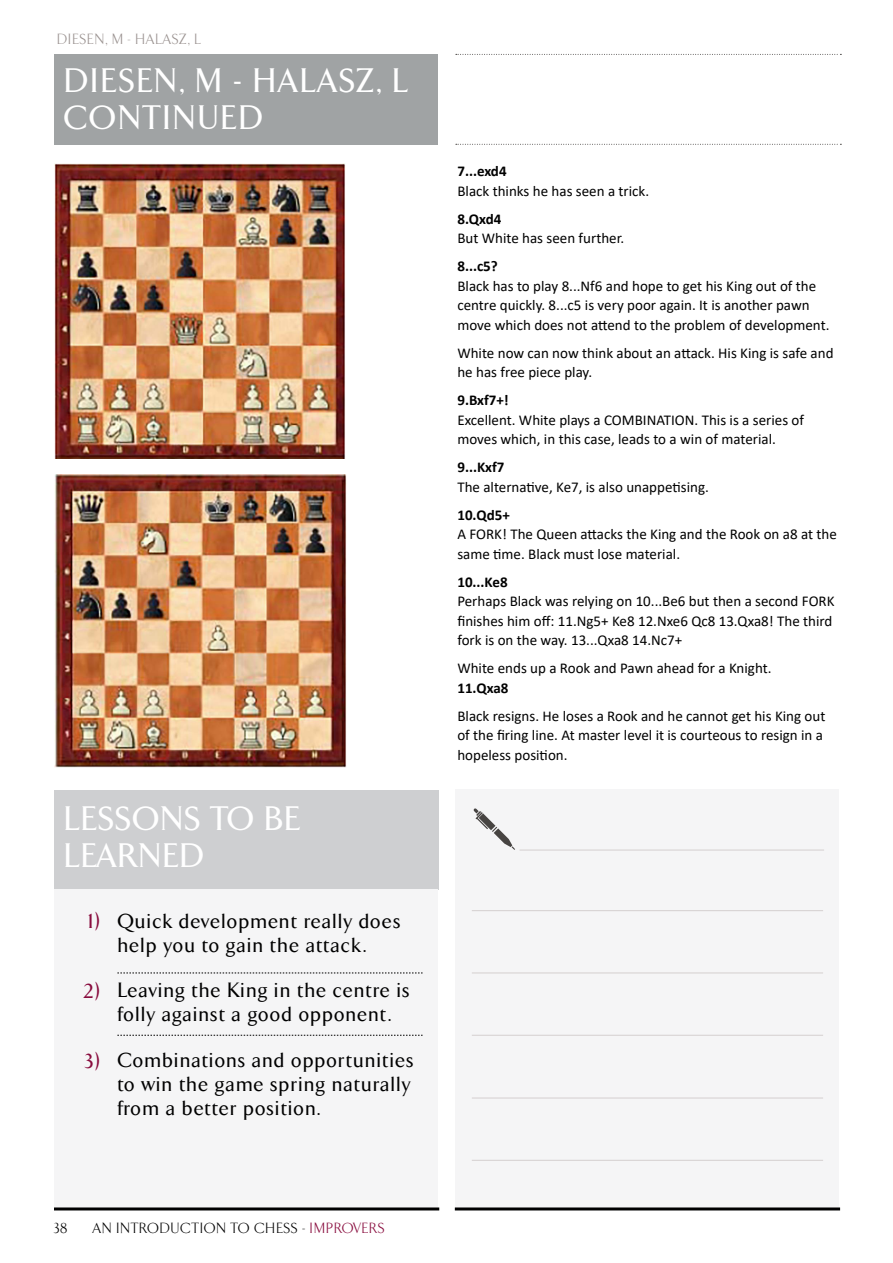
<style>
.page{position:relative;width:893px;height:1263px;background:#fff}
.page>*{position:absolute;margin:0;border:0;box-sizing:border-box;transform-origin:0 0}
.t1{font:500 34.5px/37.5px "TF Arrow";letter-spacing:.06em;color:#fff}
.t2{font:500 34.5px/37.5px "TF Arrow";letter-spacing:.04em;color:#fff}
.t3{font:500 21px/24px "TF Arrow";letter-spacing:.06em;color:#000}
.t4{font:500 21px "TF Arrow";color:#880b3d}
.t5{font:15px/19.5px "Calibri";color:#000}
.t6{font:700 15px "Calibri";color:#000}
.t7{font:300 15px "TF Arrow";letter-spacing:.06em;color:#000}
.t8{font:300 15px "TF Arrow";letter-spacing:.06em;color:#99918f}
.s1{color:#880b3d}
</style>
<div class="page">
<div style="left:54px;top:54px;width:383px;height:91px;background:#a0a3a4"></div>
<svg style="left:456px;top:54px;width:385px;height:1px"></svg>
<svg style="left:456px;top:144px;width:385px;height:1px"></svg>
<img style="left:54px;top:164px;width:292px;height:294px">
<img style="left:54px;top:474px;width:293px;height:293px">
<div style="left:455px;top:790px;width:383px;height:419px;background:#f5f5f6"></div>
<hr style="left:472px;top:1035px;width:351px;height:1px;background:#d4cfcf">
<hr style="left:472px;top:910px;width:351px;height:1px;background:#d4cfcf">
<hr style="left:472px;top:973px;width:351px;height:1px;background:#d4cfcf">
<hr style="left:520px;top:850px;width:304px;height:1px;background:#d4cfcf">
<svg style="left:473px;top:808px;width:42px;height:42px"></svg>
<hr style="left:472px;top:1160px;width:351px;height:1px;background:#d4cfcf">
<hr style="left:472px;top:1098px;width:351px;height:1px;background:#d4cfcf">
<div style="left:54px;top:790px;width:384px;height:99px;background:#cecfd1"></div>
<div style="left:54px;top:889px;width:383px;height:320px;background:#f5f5f6"></div>
<svg style="left:117px;top:973px;width:306px;height:1px"></svg>
<svg style="left:117px;top:1035px;width:306px;height:1px"></svg>
<hr style="left:54px;top:1207px;width:385px;height:3px;background:#000">
<hr style="left:455px;top:1207px;width:385px;height:3px;background:#000">
<p class="t8" style="left:57px;top:31px;width:145px">DIESEN, M - HALASZ, L</p>
<h1 class="t1" style="left:64px;top:62px;width:345px">DIESEN, M - HALASZ, L<br>CONTINUED</h1>
<h1 class="t2" style="left:64px;top:800px;width:238px">LESSONS TO BE<br>LEARNED</h1>
<h2 class="t4" style="left:88px;top:910px;width:13px">1)</h2>
<h2 class="t4" style="left:84px;top:980px;width:17px">2)</h2>
<h2 class="t4" style="left:85px;top:1050px;width:16px">3)</h2>
<h2 class="t3" style="left:118px;top:910px;width:284px">Quick development really does help you to gain the attack.</h2>
<h2 class="t3" style="left:118px;top:979px;width:293px">Leaving the King in the centre is folly against a good opponent.</h2>
<h2 class="t3" style="left:118px;top:1048px;width:297px">Combinations and opportunities to win the game spring naturally from a better position.</h2>
<p class="t7" style="left:54px;top:1220px;width:15px">38</p>
<p class="t7" style="left:93px;top:1220px;width:293px">AN INTRODUCTION TO CHESS - <span class="s1">IMPROVERS</span></p>
<p class="t6" style="left:457px;top:162px;width:51px">7...exd4</p>
<p class="t5" style="left:457px;top:180px;width:193px">Black thinks he has seen a trick.</p>
<p class="t6" style="left:457px;top:209px;width:46px">8.Qxd4</p>
<p class="t5" style="left:457px;top:228px;width:168px">But White has seen further.</p>
<p class="t6" style="left:457px;top:257px;width:42px">8...c5?</p>
<p class="t5" style="left:457px;top:275px;width:374px">Black has to play 8...Nf6 and hope to get his King out of the centre quickly. 8...c5 is very poor again. It is another pawn move which does not attend to the problem of development.</p>
<p class="t5" style="left:457px;top:342px;width:378px">White now can now think about an attack. His King is safe and he has free piece play.</p>
<p class="t6" style="left:457px;top:391px;width:53px">9.Bxf7+!</p>
<p class="t5" style="left:457px;top:409px;width:348px">Excellent. White plays a COMBINATION. This is a series of moves which, in this case, leads to a win of material.</p>
<p class="t6" style="left:457px;top:458px;width:49px">9...Kxf7</p>
<p class="t5" style="left:457px;top:477px;width:253px">The alternative, Ke7, is also unappetising.</p>
<p class="t6" style="left:457px;top:505px;width:54px">10.Qd5+</p>
<p class="t5" style="left:457px;top:524px;width:381px">A FORK! The Queen attacks the King and the Rook on a8 at the same time. Black must lose material.</p>
<p class="t6" style="left:457px;top:572px;width:52px">10...Ke8</p>
<p class="t5" style="left:457px;top:591px;width:379px">Perhaps Black was relying on 10...Be6 but then a second FORK finishes him off: 11.Ng5+ Ke8 12.Nxe6 Qc8 13.Qxa8! The third fork is on the way. 13...Qxa8 14.Nc7+</p>
<p class="t5" style="left:457px;top:658px;width:316px">White ends up a Rook and Pawn ahead for a Knight.</p>
<p class="t6" style="left:457px;top:678px;width:53px">11.Qxa8</p>
<p class="t5" style="left:457px;top:706px;width:369px">Black resigns. He loses a Rook and he cannot get his King out of the firing line. At master level it is courteous to resign in a hopeless position.</p>
</div>
